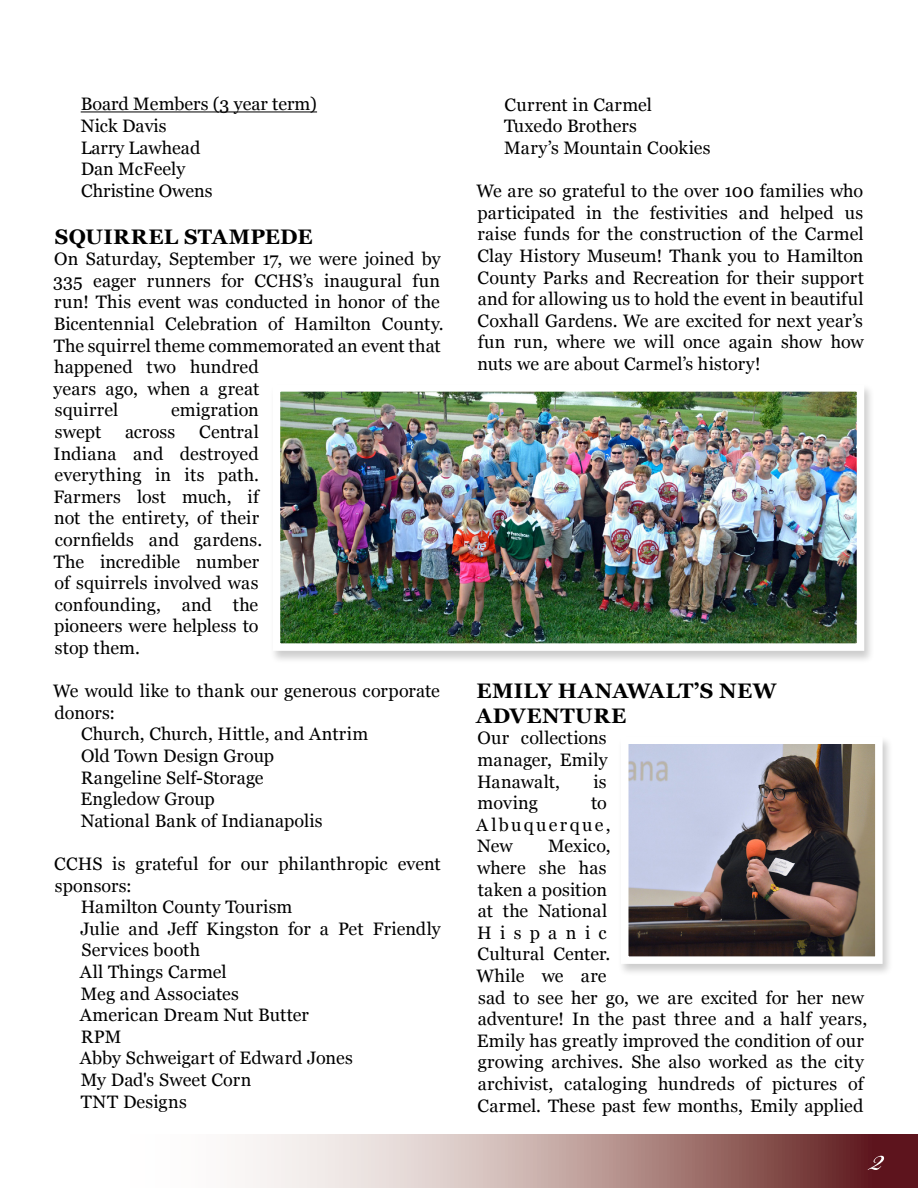
<style>
.page{position:relative;width:918px;height:1188px;background:#fff}
.page>*{position:absolute;margin:0;border:0;box-sizing:border-box;transform-origin:0 0}
.t1{font:52.5px "Bickham Script Pro";color:#fff}
.t2{font:700 21px/25.2px "Georgia";letter-spacing:.01em;color:#000}
.t3{font:18px/21.6px "Georgia";letter-spacing:.005em;color:#000}
.t4{font:18px/21.6px "Georgia";letter-spacing:.125em;color:#000}
</style>
<div class="page">
<svg style="left:245px;top:1134px;width:673px;height:54px"></svg>
<hr style="left:81px;top:112px;width:236px;height:1px;background:#000">
<div style="left:269px;top:383px;width:606px;height:281px;background:#000;opacity:.2"></div>
<img style="left:282px;top:393px;width:573px;height:249px">
<div style="left:273px;top:384px;width:591px;height:267px;border:8px solid #fff"></div>
<div style="left:618px;top:735px;width:275px;height:242px;background:#000;opacity:.2"></div>
<img style="left:630px;top:745px;width:244px;height:210px">
<div style="left:621px;top:736px;width:262px;height:228px;border:8px solid #fff"></div>
<p class="t3" style="left:81px;top:93px;width:238px">Board Members (3 year term)<br>Nick Davis<br>Larry Lawhead<br>Dan McFeely<br>Christine Owens</p>
<p class="t2" style="left:55px;top:223px;width:259px">SQUIRREL STAMPEDE</p>
<p class="t3" style="left:53px;top:247px;width:392px">On Saturday, September 17, we were joined by 335 eager runners for CCHS’s inaugural fun run! This event was conducted in honor of the Bicentennial Celebration of Hamilton County.<br>The squirrel theme commemorated an event that happened two hundred<br>years ago, when a great<br>squirrel</p>
<p class="t3" style="left:171px;top:399px;width:89px">emigration</p>
<p class="t3" style="left:54px;top:420px;width:210px;text-indent:145px">Central<br>Indiana and destroyed everything in its path.<br>Farmers lost much, if not the entirety, of their cornfields and gardens.<br>The incredible number of squirrels involved was confounding, and the pioneers were helpless to stop them.</p>
<p class="t3" style="left:53px;top:679px;width:388px">We would like to thank our generous corporate</p>
<p class="t3" style="left:55px;top:701px;width:62px">donors:</p>
<p class="t3" style="left:81px;top:723px;width:288px">Church, Church, Hittle, and Antrim</p>
<p class="t3" style="left:81px;top:744px;width:194px">Old Town Design Group</p>
<p class="t3" style="left:81px;top:766px;width:184px">Rangeline Self-Storage</p>
<p class="t3" style="left:81px;top:787px;width:136px">Engledow Group</p>
<p class="t3" style="left:81px;top:809px;width:243px">National Bank of Indianapolis</p>
<p class="t3" style="left:54px;top:852px;width:388px">CCHS is grateful for our philanthropic event</p>
<p class="t3" style="left:55px;top:874px;width:78px">sponsors:</p>
<p class="t3" style="left:81px;top:895px;width:213px">Hamilton County Tourism</p>
<p class="t3" style="left:81px;top:917px;width:362px">Julie and Jeff Kingston for a Pet Friendly</p>
<p class="t3" style="left:82px;top:939px;width:120px">Services booth</p>
<p class="t3" style="left:80px;top:960px;width:148px">All Things Carmel</p>
<p class="t3" style="left:81px;top:982px;width:159px">Meg and Associates</p>
<p class="t3" style="left:80px;top:1003px;width:231px">American Dream Nut Butter</p>
<p class="t3" style="left:81px;top:1025px;width:42px">RPM</p>
<p class="t3" style="left:80px;top:1047px;width:275px">Abby Schweigart of Edward Jones</p>
<p class="t3" style="left:81px;top:1068px;width:172px">My Dad's Sweet Corn</p>
<p class="t3" style="left:81px;top:1090px;width:108px">TNT Designs</p>
<p class="t3" style="left:55px;top:420px;width:48px">swept</p>
<p class="t3" style="left:125px;top:420px;width:52px">across</p>
<p class="t3" style="left:504px;top:93px;width:208px">Current in Carmel<br>Tuxedo Brothers<br>Mary’s Mountain Cookies</p>
<p class="t3" style="left:477px;top:179px;width:389px;text-align:justify">We are so grateful to the over 100 families who participated in the festivities and helped us raise funds for the construction of the Carmel Clay History Museum! Thank you to Hamilton County Parks and Recreation for their support and for allowing us to hold the event in beautiful Coxhall Gardens. We are excited for next year’s fun run, where we will once again show how nuts we are about Carmel’s history!</p>
<p class="t2" style="left:476px;top:677px;width:302px">EMILY HANAWALT’S NEW<br>ADVENTURE</p>
<p class="t3" style="left:477px;top:727px;width:132px;text-align:justify">Our collections manager, Emily Hanawalt,</p>
<p class="t3" style="left:593px;top:770px;width:15px">is</p>
<p class="t3" style="left:478px;top:791px;width:62px">moving</p>
<p class="t4" style="left:476px;top:791px;width:136px;text-indent:115px">to<br>Albuquerque,<br>New</p>
<p class="t3" style="left:477px;top:835px;width:392px;text-indent:72px">Mexico,<br>where she has<br>taken a position<br>at the National<br>Hispanic<br>Cultural Center.<br>While we are<br>sad to see her go, we are excited for her new adventure! In the past three and a half years,<br>Emily has greatly improved the condition of our growing archives. She also worked as the city archivist, cataloging hundreds of pictures of<br>Carmel. These past few months, Emily applied</p>
<h1 class="t1" style="left:870px;top:1121px;width:15px">2</h1>
</div>
